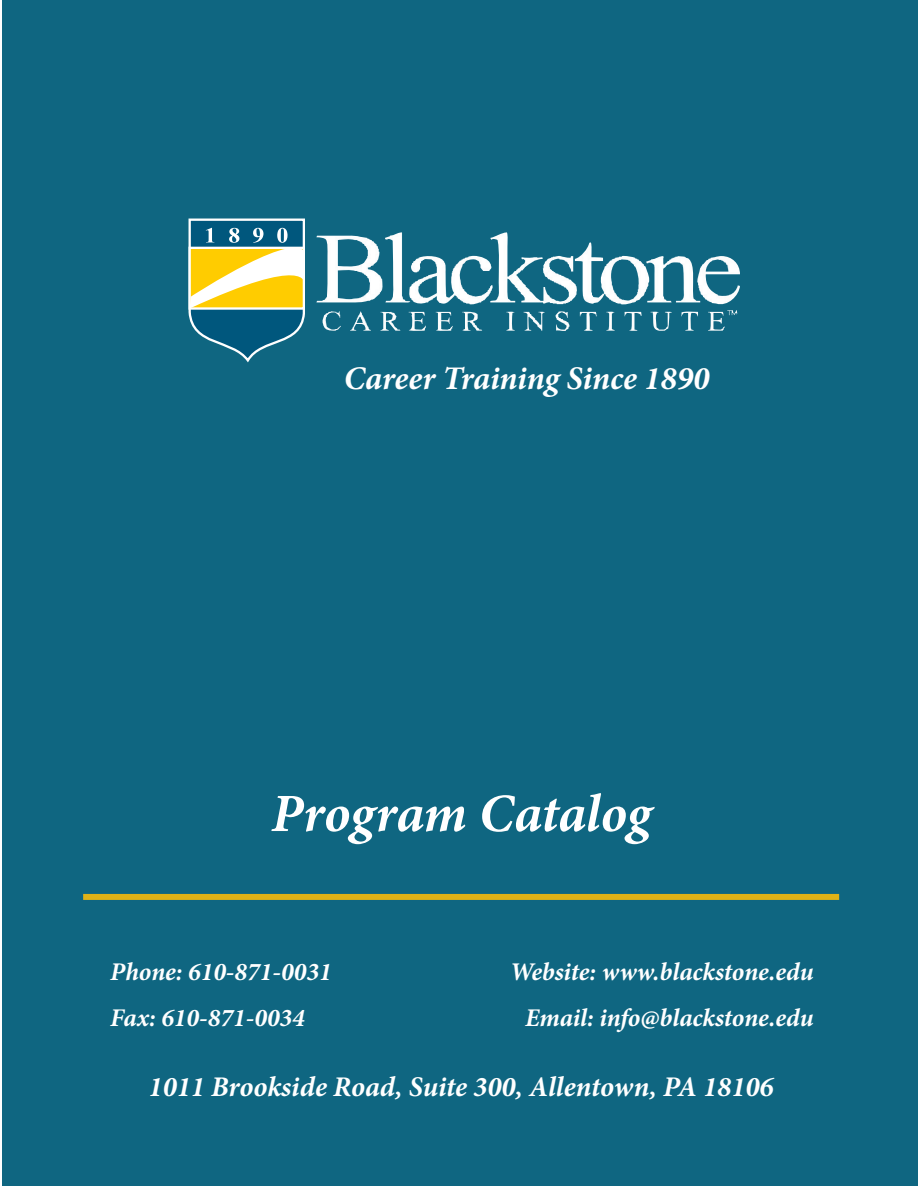
<style>
.page{position:relative;width:918px;height:1188px;background:#fff}
.page>*{position:absolute;margin:0;border:0;box-sizing:border-box;transform-origin:0 0}
.t1{font:italic 700 54px "Minion Pro";letter-spacing:-.005em;color:#fff}
.t2{font:italic 700 33px "Minion Pro";letter-spacing:-.005em;color:#fff}
.t3{font:italic 700 28.5px "Minion Pro";color:#fff}
.t4{font:italic 700 25.5px "Minion Pro";letter-spacing:-.005em;color:#fff}
</style>
<div class="page">
<div style="left:2px;top:0;width:916px;height:1186px;background:#0f6681"></div>
<svg style="left:189px;top:219px;width:116px;height:143px"></svg>
<div style="left:83px;top:894px;width:756px;height:6px;background:#dfb217"></div>
<img style="left:490px;top:238px;width:87px;height:66px">
<p class="t2" style="left:344px;top:355px;width:367px">Career Training Since 1890</p>
<p class="t1" style="left:271px;top:775px;width:381px">Program Catalog</p>
<p class="t4" style="left:110px;top:954px;width:223px">Phone: 610-871-0031</p>
<p class="t4" style="left:510px;top:954px;width:305px">Website: www.blackstone.edu</p>
<p class="t4" style="left:110px;top:1000px;width:196px">Fax: 610-871-0034</p>
<p class="t4" style="left:525px;top:1000px;width:290px">Email: info@blackstone.edu</p>
<p class="t3" style="left:149px;top:1066px;width:627px">1011 Brookside Road, Suite 300, Allentown, PA 18106</p>
</div>
